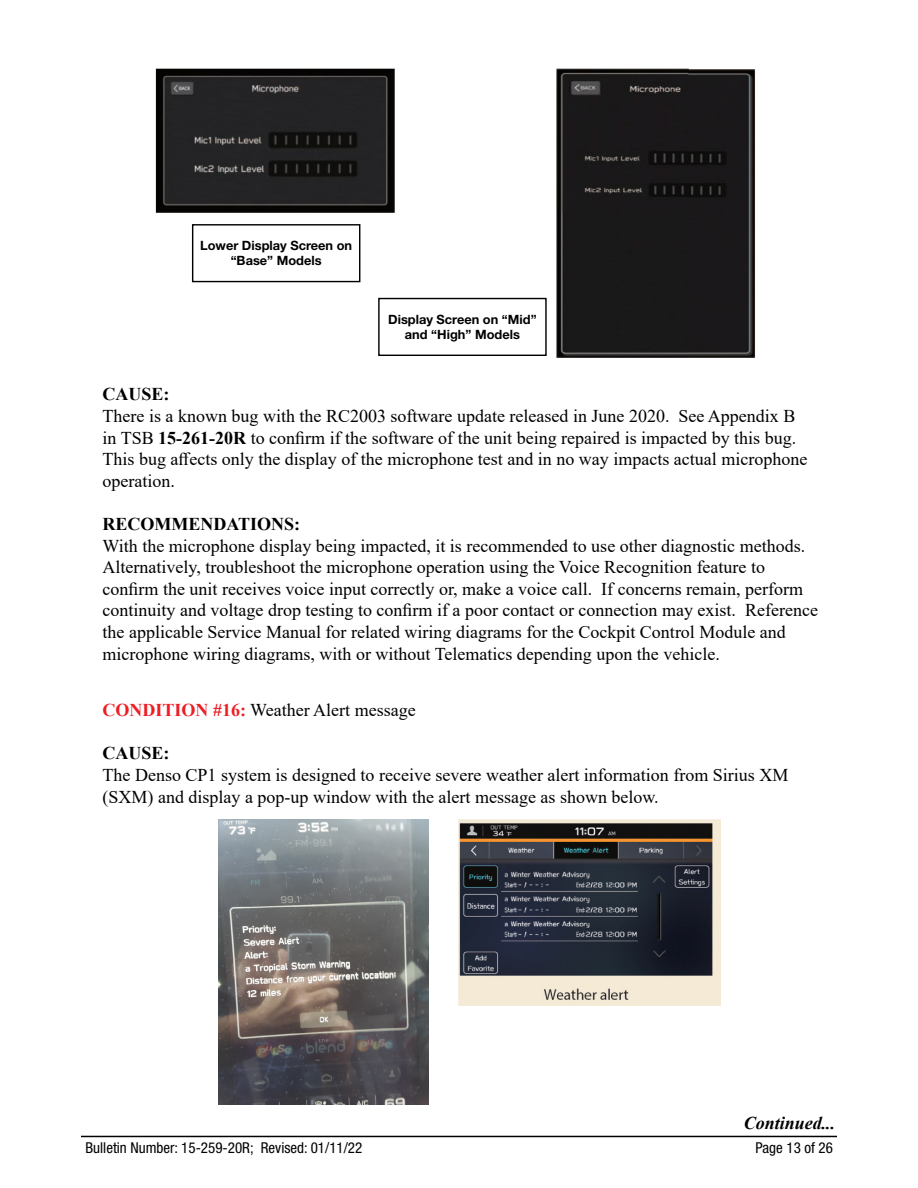
<style>
.page{position:relative;width:918px;height:1188px;background:#fff}
.page>*{position:absolute;margin:0;border:0;box-sizing:border-box;transform-origin:0 0}
.t1{font:18px/21.6px "Times New Roman";color:#000}
.t2{font:700 18px "Times New Roman";color:#000}
.t3{font:italic 700 18px "Times New Roman";color:#000}
.t4{font:condensed 15px "Helvetica Neue LT Std";color:#000}
.t5{font:700 12.9px/15.5px "Helvetica Neue LT Std";color:#000;text-align:center}
.s1{font-weight:700}
.s2{font-weight:700;color:#ed1d24}
</style>
<div class="page">
<hr style="left:81px;top:1136px;width:756px;height:1px;background:#000">
<img style="left:155px;top:68px;width:601px;height:290px">
<div style="left:193px;top:225px;width:167px;height:57px;background:#fff"></div>
<div style="left:192px;top:224px;width:168px;height:58px;border:1px solid #000"></div>
<div style="left:379px;top:299px;width:167px;height:56px;background:#fff"></div>
<div style="left:378px;top:298px;width:169px;height:58px;border:1px solid #000"></div>
<img style="left:219px;top:820px;width:209px;height:284px">
<img style="left:458px;top:820px;width:263px;height:185px">
<p class="t5" style="left:200px;top:237px;width:154px">Lower Display Screen on “Base” Models</p>
<p class="t5" style="left:388px;top:311px;width:150px">Display Screen on “Mid” and “High” Models</p>
<p class="t2" style="left:103px;top:381px;width:68px">CAUSE:</p>
<p class="t1" style="left:103px;top:405px;width:706px">There is a known bug with the RC2003 software update released in June 2020. See Appendix B in TSB <span class="s1">15-261-20R</span> to confirm if the software of the unit being repaired is impacted by this bug.<br>This bug affects only the display of the microphone test and in no way impacts actual microphone operation.</p>
<p class="t2" style="left:103px;top:511px;width:199px">RECOMMENDATIONS:</p>
<p class="t1" style="left:103px;top:534px;width:717px">With the microphone display being impacted, it is recommended to use other diagnostic methods.<br>Alternatively, troubleshoot the microphone operation using the Voice Recognition feature to confirm the unit receives voice input correctly or, make a voice call. If concerns remain, perform continuity and voltage drop testing to confirm if a poor contact or connection may exist. Reference the applicable Service Manual for related wiring diagrams for the Cockpit Control Module and microphone wiring diagrams, with or without Telematics depending upon the vehicle.</p>
<p class="t1" style="left:103px;top:699px;width:315px"><span class="s2">CONDITION #16:</span> Weather Alert message</p>
<p class="t2" style="left:103px;top:740px;width:68px">CAUSE:</p>
<p class="t1" style="left:103px;top:764px;width:687px">The Denso CP1 system is designed to receive severe weather alert information from Sirius XM (SXM) and display a pop-up window with the alert message as shown below.</p>
<p class="t3" style="left:744px;top:1111px;width:93px">Continued...</p>
<p class="t4" style="left:86px;top:1138px;width:278px">Bulletin Number: 15-259-20R; Revised: 01/11/22</p>
<p class="t4" style="left:756px;top:1138px;width:79px">Page 13 of 26</p>
</div>
